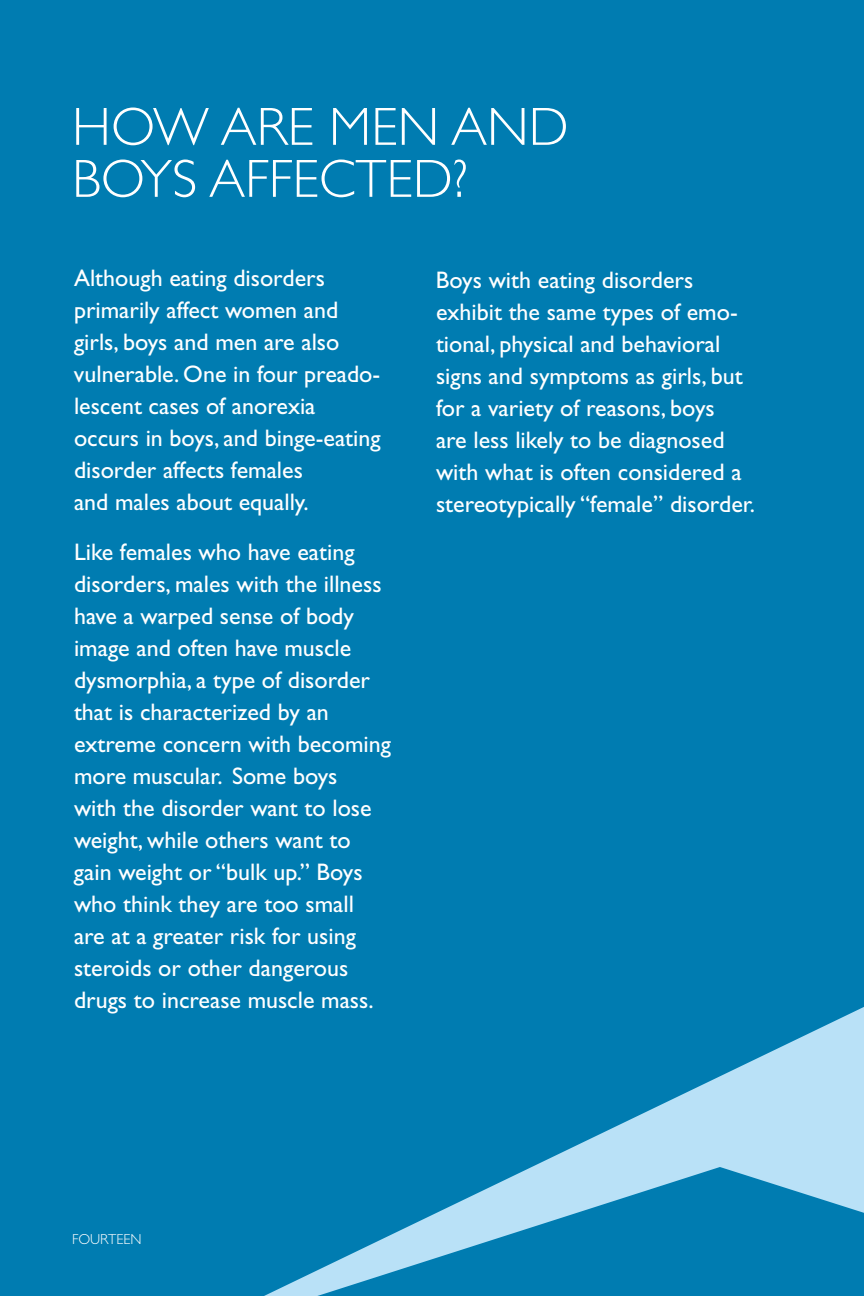
<style>
.page{position:relative;width:864px;height:1296px;background:#007cb1}
.page>*{position:absolute;margin:0;border:0;box-sizing:border-box;transform-origin:0 0}
.t1{font:300 54px/52px "Gill Sans Std";color:#fff}
.t2{font:24px/32px "Gill Sans Std";color:#fff}
.t3{font:300 14.4px "Gill Sans Std";color:#fff}
</style>
<div class="page">
<svg style="left:264px;top:1007px;width:600px;height:289px"></svg>
<svg style="left:317px;top:1167px;width:547px;height:129px"></svg>
<h1 class="t1" style="left:72px;top:101px;width:498px">HOW ARE MEN AN D<br>BOYSAFFECTE</h1>
<h1 class="t1" style="left:413px;top:153px;width:57px">D?</h1>
<p class="t2" style="left:74px;top:262px;width:308px">Although eating disorders primarily affect women and girls, boys and men are also vulnerable. One in four preado&shy;lescent cases of anorexia occurs in boys, and binge-eating disorder affects females<br>and males about equally.</p>
<p class="t2" style="left:74px;top:536px;width:319px">Like females who have eating disorders, males with the illness have a warped sense of body image and often have muscle dysmorphia, a type of disorder that is characterized by an extreme concern with becoming more muscular. Some boys<br>with the disorder want to lose weight, while others want to gain weight or “bulk up.” Boys who think they are too small<br>are at a greater risk for using steroids or other dangerous drugs to increase muscle mass.</p>
<p class="t2" style="left:436px;top:264px;width:321px">Boys with eating disorders exhibit the same types of emo&shy;tional, physical and behavioral signs and symptoms as girls, but for a variety of reasons, boys<br>are less likely to be diagnosed with what is often considered a stereotypically “female” disorder.</p>
<p class="t3" style="left:72px;top:1231px;width:71px">FOU RTEEN</p>
</div>
